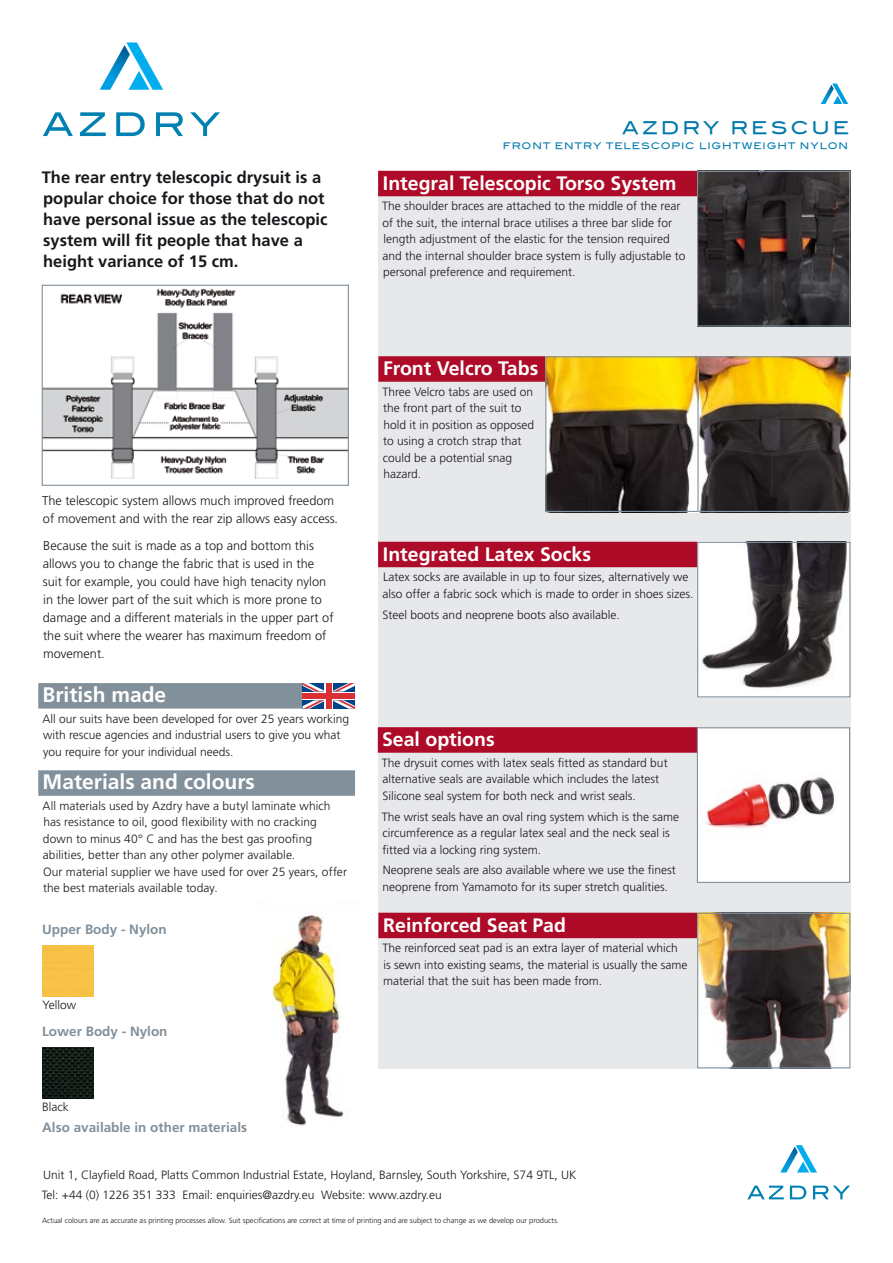
<style>
.page{position:relative;width:893px;height:1263px;background:#fff}
.page>*{position:absolute;margin:0;border:0;box-sizing:border-box;transform-origin:0 0}
.t1{font:700 21px "Frutiger LT Std";color:#fff}
.t2{font:700 19.5px "Frutiger LT Std";color:#fff}
.t3{font:17.55px "Blair Md ITCTT Medium";letter-spacing:.17em;color:#0079ac}
.t4{font:700 16.5px/21px "Frutiger LT Std";color:#1a171c}
.t5{font:700 13.5px "Frutiger LT Std";color:#81909b}
.t6{font:300 12.75px/18px "Frutiger LT Std";color:#1a171c}
.t7{font:300 12px/16.5px "Frutiger LT Std";color:#1a171c}
.t8{font:9px "Blair Md ITCTT Medium";letter-spacing:.1em;color:#0079ac}
.t9{font:300 7.5px "Frutiger LT Std";color:#1a171c}
</style>
<div class="page">
<div style="left:378px;top:171px;width:472px;height:897px;background:#e7e8ea"></div>
<svg style="left:821px;top:84px;width:27px;height:20px"></svg>
<img style="left:42px;top:1047px;width:51px;height:51px">
<div style="left:43px;top:945px;width:51px;height:51px;background:#f8c247"></div>
<img style="left:272px;top:915px;width:74px;height:211px">
<div style="left:378px;top:171px;width:320px;height:25px;background:#ae0b28"></div>
<img style="left:699px;top:173px;width:149px;height:151px">
<div style="left:697px;top:171px;width:153px;height:155px;border:1px solid #81909b"></div>
<div style="left:378px;top:356px;width:172px;height:26px;background:#ae0b28"></div>
<img style="left:699px;top:358px;width:149px;height:152px">
<div style="left:697px;top:356px;width:153px;height:156px;border:1px solid #81909b"></div>
<img style="left:547px;top:358px;width:150px;height:152px">
<div style="left:545px;top:356px;width:154px;height:156px;border:1px solid #81909b"></div>
<div style="left:378px;top:542px;width:320px;height:25px;background:#ae0b28"></div>
<img style="left:699px;top:544px;width:149px;height:151px">
<div style="left:697px;top:542px;width:153px;height:155px;border:1px solid #81909b"></div>
<div style="left:378px;top:727px;width:320px;height:26px;background:#ae0b28"></div>
<div style="left:697px;top:728px;width:153px;height:154px;background:#fff"></div>
<img style="left:705px;top:777px;width:131px;height:51px">
<div style="left:697px;top:727px;width:153px;height:156px;border:1px solid #81909b"></div>
<div style="left:378px;top:913px;width:320px;height:25px;background:#ae0b28"></div>
<img style="left:699px;top:915px;width:149px;height:151px">
<div style="left:697px;top:913px;width:153px;height:155px;border:1px solid #81909b"></div>
<div style="left:38px;top:770px;width:317px;height:26px;background:#81909b"></div>
<div style="left:38px;top:683px;width:317px;height:25px;background:#81909b"></div>
<svg style="left:303px;top:683px;width:52px;height:26px"></svg>
<div style="left:303px;top:693px;width:52px;height:5px;background:#db2f36"></div>
<div style="left:326px;top:683px;width:5px;height:26px;background:#db2f36"></div>
<svg style="left:303px;top:683px;width:21px;height:8px"></svg>
<svg style="left:333px;top:683px;width:22px;height:8px"></svg>
<svg style="left:303px;top:700px;width:21px;height:9px"></svg>
<svg style="left:333px;top:700px;width:22px;height:9px"></svg>
<img style="left:44px;top:288px;width:303px;height:191px">
<div style="left:42px;top:285px;width:307px;height:201px;border:1px solid #81909b"></div>
<svg style="left:43px;top:112px;width:30px;height:24px"></svg>
<svg style="left:80px;top:112px;width:26px;height:24px"></svg>
<svg style="left:116px;top:112px;width:29px;height:24px"></svg>
<svg style="left:156px;top:112px;width:27px;height:24px"></svg>
<svg style="left:190px;top:112px;width:30px;height:24px"></svg>
<svg style="left:100px;top:42px;width:63px;height:48px"></svg>
<svg style="left:747px;top:1185px;width:37px;height:14px"></svg>
<svg style="left:790px;top:1185px;width:16px;height:14px"></svg>
<svg style="left:813px;top:1185px;width:37px;height:14px"></svg>
<svg style="left:780px;top:1145px;width:37px;height:27px"></svg>
<h3 class="t4" style="left:42px;top:167px;width:287px">The rear entry telescopic drysuit is a popular choice for those that do not have personal issue as the telescopic system will fit people that have a height variance of 15 cm.</h3>
<p class="t6" style="left:42px;top:492px;width:298px">The telescopic system allows much improved freedom of movement and with the rear zip allows easy access.</p>
<p class="t6" style="left:43px;top:537px;width:292px">Because the suit is made as a top and bottom this allows you to change the fabric that is used in the suit for example, you could have high tenacity nylon in the lower part of the suit which is more prone to damage and a different materials in the upper part of the suit where the wearer has maximum freedom of movement.</p>
<h1 class="t1" style="left:43px;top:682px;width:125px">British made</h1>
<p class="t7" style="left:42px;top:710px;width:308px">All our suits have been developed for over 25 years working with rescue agencies and industrial users to give you what you require for your individual needs.</p>
<h1 class="t1" style="left:43px;top:769px;width:214px">Materials and colours</h1>
<p class="t7" style="left:42px;top:798px;width:306px">All materials used by Azdry have a butyl laminate which has resistance to oil, good flexibility with no cracking down to minus 40° C and has the best gas proofing abilities, better than any other polymer available.<br>Our material supplier we have used for over 25 years, offer the best materials available today.</p>
<p class="t5" style="left:42px;top:921px;width:126px">Upper Body - Nylon</p>
<p class="t7" style="left:43px;top:996px;width:35px">Yellow</p>
<p class="t5" style="left:42px;top:1023px;width:127px">Lower Body - Nylon</p>
<p class="t7" style="left:42px;top:1099px;width:28px">Black</p>
<p class="t5" style="left:42px;top:1119px;width:206px">Also available in other materials</p>
<h3 class="t3" style="left:622px;top:117px;width:229px">AZDRY RESCUE</h3>
<p class="t8" style="left:503px;top:141px;width:347px">FRONT ENTRY TELESCOPIC LIGHTWEIGHT NYLON</p>
<h2 class="t2" style="left:383px;top:171px;width:295px">Integral Telescopic Torso System</h2>
<p class="t7" style="left:382px;top:198px;width:305px">The shoulder braces are attached to the middle of the rear of the suit, the internal brace utilises a three bar slide for length adjustment of the elastic for the tension required and the internal shoulder brace system is fully adjustable to personal preference and requirement.</p>
<h2 class="t2" style="left:383px;top:357px;width:157px">Front Velcro Tabs</h2>
<p class="t7" style="left:382px;top:384px;width:153px">Three Velcro tabs are used on the front part of the suit to hold it in position as opposed to using a crotch strap that could be a potential snag hazard.</p>
<h2 class="t2" style="left:383px;top:542px;width:210px">Integrated Latex Socks</h2>
<p class="t7" style="left:383px;top:569px;width:312px">Latex socks are available in up to four sizes, alternatively we also offer a fabric sock which is made to order in shoes sizes.</p>
<p class="t7" style="left:383px;top:606px;width:239px">Steel boots and neoprene boots also available.</p>
<h2 class="t2" style="left:382px;top:728px;width:114px">Seal options</h2>
<p class="t7" style="left:382px;top:755px;width:287px">The drysuit comes with latex seals fitted as standard but alternative seals are available which includes the latest<br>Silicone seal system for both neck and wrist seals.</p>
<p class="t7" style="left:382px;top:808px;width:299px">The wrist seals have an oval ring system which is the same circumference as a regular latex seal and the neck seal is fitted via a locking ring system.</p>
<p class="t7" style="left:383px;top:862px;width:295px">Neoprene seals are also available where we use the finest neoprene from Yamamoto for its super stretch qualities.</p>
<h2 class="t2" style="left:383px;top:913px;width:184px">Reinforced Seat Pad</h2>
<p class="t7" style="left:382px;top:940px;width:307px">The reinforced seat pad is an extra layer of material which is sewn into existing seams, the material is usually the same material that the suit has been made from.</p>
<p class="t7" style="left:42px;top:1165px;width:536px;line-height:19.5px">Unit 1, Clayfield Road, Platts Common Industrial Estate, Hoyland, Barnsley, South Yorkshire, S74 9TL, UK<br>Tel: +44 (0) 1226 351 333 Email: enquiries@azdry.eu Website: www.azdry.eu</p>
<p class="t9" style="left:42px;top:1216px;width:518px">Actual colours are as accurate as printing processes allow. Suit specifications are correct at time of printing and are subject to change as we develop our products.</p>
</div>
